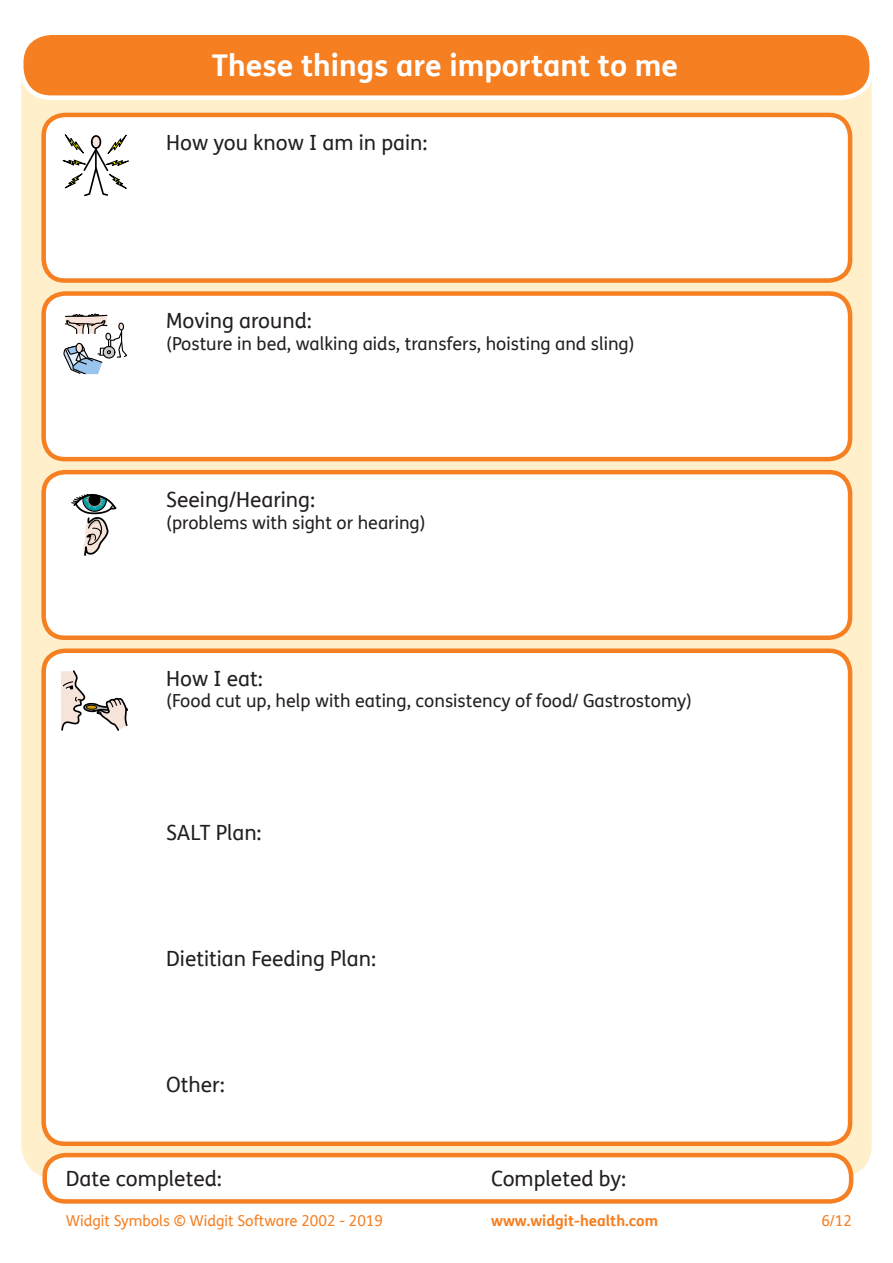
<style>
.page{position:relative;width:893px;height:1263px;background:#fff}
.page>*{position:absolute;margin:0;border:0;box-sizing:border-box;transform-origin:0 0}
.t1{font:700 30px "FS Me";color:#fff}
.t2{font:21px "FS Me";color:#231f20}
.t3{font:18px "FS Me";color:#231f20}
.t4{font:15px "FS Me";color:#f57f21}
.t5{font:700 15px "FS Me";color:#f57f21}
</style>
<div class="page">
<div style="left:21px;top:47px;width:851px;height:1131px;background:#ffefcb;border-radius:34px"></div>
<div style="left:21px;top:33px;width:851px;height:65px;background:#f57f21;border-radius:30px"></div>
<div style="left:19px;top:30px;width:855px;height:70px;border:4px solid #fff;border-radius:30px"></div>
<div style="left:45px;top:1155px;width:806px;height:46px;background:#fff;border-radius:21px"></div>
<div style="left:42px;top:1153px;width:811px;height:51px;border:4px solid #f57f21;border-radius:21px"></div>
<div style="left:44px;top:115px;width:806px;height:166px;background:#fff;border-radius:21px"></div>
<div style="left:41px;top:113px;width:811px;height:170px;border:4px solid #f57f21;border-radius:21px"></div>
<svg style="left:62px;top:134px;width:67px;height:63px"></svg>
<div style="left:44px;top:294px;width:806px;height:165px;background:#fff;border-radius:21px"></div>
<div style="left:41px;top:291px;width:811px;height:170px;border:4px solid #f57f21;border-radius:21px"></div>
<svg style="left:63px;top:313px;width:64px;height:62px"></svg>
<div style="left:44px;top:472px;width:806px;height:166px;background:#fff;border-radius:21px"></div>
<div style="left:41px;top:470px;width:811px;height:170px;border:4px solid #f57f21;border-radius:21px"></div>
<svg style="left:71px;top:493px;width:46px;height:63px"></svg>
<div style="left:44px;top:651px;width:806px;height:493px;background:#fff;border-radius:21px"></div>
<div style="left:41px;top:648px;width:811px;height:498px;border:4px solid #f57f21;border-radius:21px"></div>
<svg style="left:61px;top:670px;width:67px;height:61px"></svg>
<h1 class="t1" style="left:212px;top:43px;width:468px">These things are important to me</h1>
<p class="t2" style="left:166px;top:128px;width:263px">How you know I am in pain:</p>
<p class="t2" style="left:166px;top:306px;width:147px">Moving around:</p>
<p class="t3" style="left:166px;top:331px;width:470px">(Posture in bed, walking aids, transfers, hoisting and sling)</p>
<p class="t2" style="left:166px;top:485px;width:150px">Seeing/Hearing:</p>
<p class="t3" style="left:166px;top:510px;width:261px">(problems with sight or hearing)</p>
<p class="t2" style="left:166px;top:664px;width:98px">How I eat:</p>
<p class="t3" style="left:166px;top:688px;width:527px">(Food cut up, help with eating, consistency of food/ Gastrostomy)</p>
<p class="t2" style="left:166px;top:818px;width:97px">SALT Plan:</p>
<p class="t2" style="left:166px;top:944px;width:211px">Dietitian Feeding Plan:</p>
<p class="t2" style="left:166px;top:1070px;width:60px">Other:</p>
<p class="t2" style="left:66px;top:1164px;width:158px">Date completed:</p>
<p class="t2" style="left:491px;top:1164px;width:136px">Completed by:</p>
<p class="t4" style="left:66px;top:1211px;width:319px">Widgit Symbols © Widgit Software 2002 - 2019</p>
<p class="t5" style="left:491px;top:1209px;width:168px">www.widgit-health.com</p>
<p class="t4" style="left:821px;top:1211px;width:32px">6/12</p>
</div>
